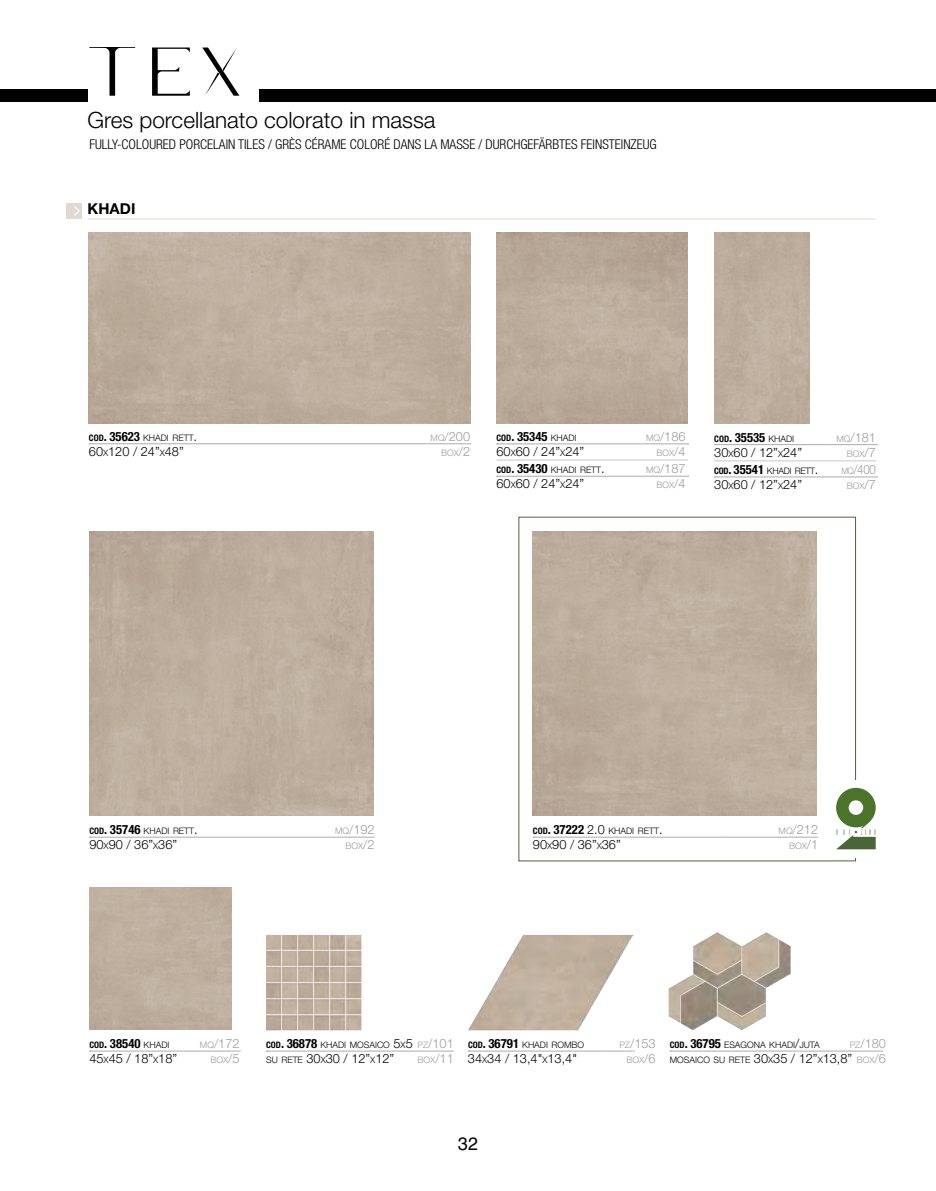
<style>
.page{position:relative;width:936px;height:1191px;background:#fff}
.page>*{position:absolute;margin:0;border:0;box-sizing:border-box;transform-origin:0 0}
.t1{font:300 22.5px "Helvetica Neue LT Std";color:#000}
.t2{font:18px "Helvetica LT Std";color:#000}
.t3{font:700 15px "Helvetica Neue LT Std";color:#000}
.t4{font:300 condensed 13.5px "Helvetica Neue LT Std";color:#000}
.t5{font:300 12.75px "Helvetica Neue LT Std";color:#000}
.t6{font:300 12.75px "Helvetica Neue LT Std";color:#9b9c9c}
.t7{font:700 condensed 12.75px "Helvetica Neue LT Std";color:#000}
.t8{font:300 12.75px "Helvetica Neue LT Std";color:#9b9c9c;scale:.9 1}
.t9{font:300 8.85px "Helvetica Neue LT Std";color:#000}
.t10{font:300 8.85px "Helvetica Neue LT Std";color:#9b9c9c}
.t11{font:300 8.85px "Helvetica Neue LT Std";letter-spacing:-.03em;color:#000}
.s1{font-weight:700;font-stretch:condensed}
.s2{font-weight:700;font-stretch:condensed;font-size:12.75px}
.s3{font-size:12.75px}
.s4{font-size:8.85px}
.s5{font-weight:300;font-stretch:normal;font-size:8.85px}
.s6{color:#9b9c9c}
.s7{font-size:12.75px;color:#9b9c9c}
</style>
<div class="page">
<div style="left:0;top:89px;width:87px;height:13px;background:#000"></div>
<div style="left:67px;top:203px;width:15px;height:15px;background:#e1d9cf"></div>
<svg style="left:74px;top:206px;width:6px;height:10px"></svg>
<hr style="left:88px;top:218px;width:787px;height:1px;background:#e1d9cf">
<svg style="left:89px;top:443px;width:382px;height:1px"></svg>
<svg style="left:496px;top:443px;width:192px;height:1px"></svg>
<hr style="left:496px;top:459px;width:191px;height:2px;background:#d9dada">
<svg style="left:496px;top:476px;width:192px;height:1px"></svg>
<svg style="left:714px;top:444px;width:163px;height:1px"></svg>
<hr style="left:714px;top:460px;width:162px;height:1px;background:#d9dada">
<svg style="left:714px;top:477px;width:163px;height:1px"></svg>
<svg style="left:533px;top:837px;width:284px;height:1px"></svg>
<svg style="left:90px;top:837px;width:284px;height:1px"></svg>
<div style="left:259px;top:89px;width:676px;height:13px;background:#000"></div>
<svg style="left:89px;top:47px;width:150px;height:49px"></svg>
<svg style="left:836px;top:788px;width:39px;height:61px"></svg>
<svg style="left:90px;top:1050px;width:150px;height:1px"></svg>
<svg style="left:266px;top:1050px;width:187px;height:1px"></svg>
<img style="left:266px;top:935px;width:95px;height:95px">
<svg style="left:468px;top:1050px;width:166px;height:1px"></svg>
<img style="left:468px;top:935px;width:165px;height:95px">
<svg style="left:670px;top:1050px;width:212px;height:1px"></svg>
<img style="left:668px;top:932px;width:122px;height:98px">
<h1 class="t1" style="left:87px;top:106px;width:350px">Gres porcellanato colorato in massa</h1>
<h3 class="t4" style="left:89px;top:137px;width:569px">FULLY-COLOURED PORCELAIN TILES / GRÈS CÉRAME COLORÉ DANS LA MASSE / DURCHGEFÄRBTES FEINSTEINZEUG</h3>
<h3 class="t3" style="left:88px;top:199px;width:49px">KHADI</h3>
<p class="t9" style="left:89px;top:432px;width:110px"><span class="s1">COD</span><span class="s2">. 35623</span> KHADI RETT<span class="s3">.</span></p>
<h3 class="t6" style="left:430px;top:428px;width:41px"><span class="s4">MQ</span>/200</h3>
<h3 class="t5" style="left:89px;top:444px;width:96px">60<span class="s4">X</span>120 / 24”<span class="s4">X</span>48”</h3>
<p class="t10" style="left:441px;top:447px;width:31px">BOX<span class="s3">/2</span></p>
<h3 class="t7" style="left:496px;top:428px;width:81px"><span class="s4">COD</span>. 35345 <span class="s5">KHADI</span></h3>
<h3 class="t6" style="left:646px;top:428px;width:41px"><span class="s4">MQ</span>/186</h3>
<h3 class="t5" style="left:496px;top:444px;width:89px">60<span class="s4">X</span>60 / 24”<span class="s4">X</span>24”</h3>
<p class="t10" style="left:656px;top:447px;width:31px">BOX<span class="s3">/4</span></p>
<p class="t9" style="left:496px;top:464px;width:110px"><span class="s1">COD</span><span class="s2">. 35430</span> KHADI RETT<span class="s3">.</span></p>
<h3 class="t6" style="left:646px;top:461px;width:41px"><span class="s4">MQ</span>/187</h3>
<h3 class="t5" style="left:496px;top:476px;width:89px">60<span class="s4">X</span>60 / 24”<span class="s4">X</span>24”</h3>
<p class="t10" style="left:656px;top:480px;width:31px">BOX<span class="s3">/4</span></p>
<h3 class="t7" style="left:714px;top:429px;width:81px"><span class="s4">COD</span>. 35535 <span class="s5">KHADI</span></h3>
<h3 class="t6" style="left:836px;top:429px;width:41px"><span class="s4">MQ</span>/181</h3>
<h3 class="t5" style="left:714px;top:444px;width:89px">30<span class="s4">X</span>60 / 12”<span class="s4">X</span>24”</h3>
<p class="t10" style="left:846px;top:448px;width:31px">BOX<span class="s3">/7</span></p>
<p class="t11" style="left:714px;top:465px;width:106px"><span class="s1">COD</span><span class="s2">. 35541</span> KHADI RETT<span class="s3">.</span></p>
<h3 class="t8" style="left:841px;top:461px;width:40px"><span class="s4">MQ</span>/400</h3>
<h3 class="t5" style="left:714px;top:477px;width:89px">30<span class="s4">X</span>60 / 12”<span class="s4">X</span>24”</h3>
<p class="t10" style="left:846px;top:480px;width:31px">BOX<span class="s3">/7</span></p>
<p class="t9" style="left:89px;top:825px;width:110px"><span class="s1">COD</span><span class="s2">. 35746</span> KHADI RETT<span class="s3">.</span></p>
<h3 class="t6" style="left:335px;top:821px;width:41px"><span class="s4">MQ</span>/192</h3>
<h3 class="t5" style="left:89px;top:837px;width:89px">90<span class="s4">X</span>90 / 36”<span class="s4">X</span>36”</h3>
<p class="t10" style="left:345px;top:840px;width:31px">BOX<span class="s3">/2</span></p>
<p class="t9" style="left:533px;top:825px;width:131px"><span class="s1">COD</span><span class="s2">. 37222</span> <span class="s3">2.0</span> KHADI RETT<span class="s3">.</span></p>
<h3 class="t6" style="left:778px;top:821px;width:41px"><span class="s4">MQ</span>/212</h3>
<h3 class="t5" style="left:533px;top:837px;width:89px">90<span class="s4">X</span>90 / 36”<span class="s4">X</span>36”</h3>
<p class="t10" style="left:789px;top:840px;width:31px">BOX<span class="s3">/1</span></p>
<h3 class="t7" style="left:89px;top:1035px;width:81px"><span class="s4">COD</span>. 38540 <span class="s5">KHADI</span></h3>
<h3 class="t6" style="left:200px;top:1035px;width:41px"><span class="s4">MQ</span>/172</h3>
<h3 class="t5" style="left:89px;top:1051px;width:89px">45<span class="s4">X</span>45 / 18”<span class="s4">X</span>18”</h3>
<p class="t10" style="left:210px;top:1054px;width:31px">BOX<span class="s3">/5</span></p>
<p class="t9" style="left:266px;top:1039px;width:189px"><span class="s1">COD</span><span class="s2">. 36878</span> KHADI MOSAICO <span class="s3">5</span>X<span class="s3">5</span> <span class="s6">PZ</span><span class="s7">/101</span></p>
<h3 class="t5" style="left:266px;top:1051px;width:130px"><span class="s4">SU RETE</span> 30<span class="s4">X</span>30 / 12”<span class="s4">X</span>12”</h3>
<p class="t10" style="left:417px;top:1054px;width:38px">BOX<span class="s3">/11</span></p>
<p class="t9" style="left:468px;top:1039px;width:118px"><span class="s1">COD</span><span class="s2">. 36791</span> KHADI ROMBO</p>
<h3 class="t6" style="left:619px;top:1035px;width:38px"><span class="s4">PZ</span>/153</h3>
<h3 class="t5" style="left:468px;top:1051px;width:110px">34<span class="s4">X</span>34 / 13,4"<span class="s4">X</span>13,4"</h3>
<p class="t10" style="left:626px;top:1054px;width:31px">BOX<span class="s3">/6</span></p>
<p class="t9" style="left:669px;top:1039px;width:151px"><span class="s1">COD</span><span class="s2">. 36795</span> ESAGONA KHADI<span class="s3">/</span>JUTA</p>
<h3 class="t6" style="left:849px;top:1035px;width:38px"><span class="s4">PZ</span>/180</h3>
<p class="t9" style="left:669px;top:1054px;width:218px">MOSAICO SU RETE <span class="s3">30</span>X<span class="s3">35 / 12”</span>X<span class="s3">13,8”</span> <span class="s6">BOX</span><span class="s7">/6</span></p>
<h2 class="t2" style="left:458px;top:1133px;width:22px">32</h2>
</div>
